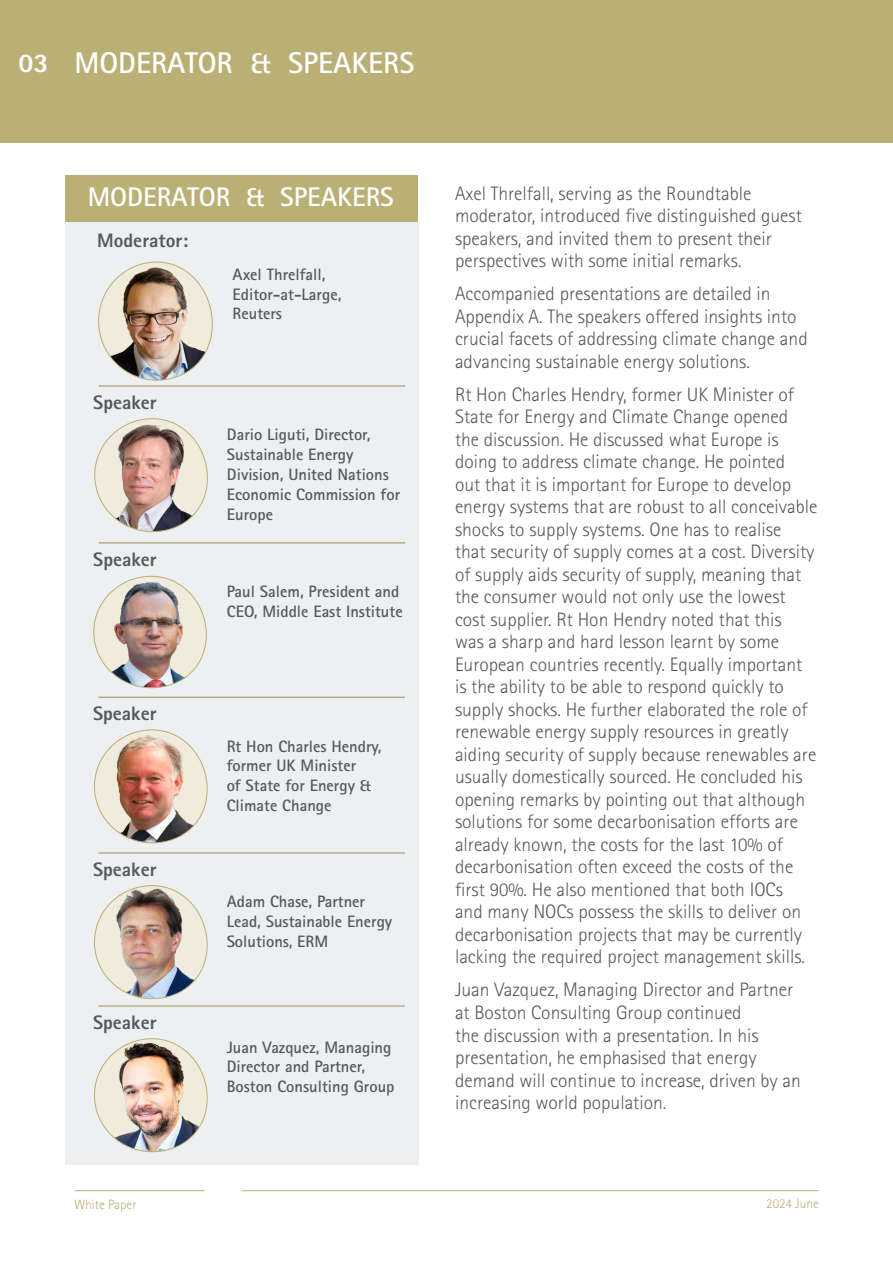
<style>
.page{position:relative;width:893px;height:1263px;background:#fff}
.page>*{position:absolute;margin:0;border:0;box-sizing:border-box;transform-origin:0 0}
.t1{font:700 30px "Rotis Sans Serif Std";color:#fff}
.t2{font:700 27px "Rotis Sans Serif Std";color:#fff}
.t3{font:800 27px "Rotis Sans Serif Std";color:#fff}
.t4{font:300 19.5px/22.5px "Rotis Sans Serif Std";color:#57585a}
.t5{font:800 19.5px "Rotis Sans Serif Std";color:#57585a}
.t6{font:700 16.5px/19.8px "Rotis Sans Serif Std";color:#57585a}
.t7{font:300 13.5px "Rotis Sans Serif Std";color:#baaf75}
</style>
<div class="page">
<div style="left:0;top:0;width:893px;height:143px;background:#baaf75"></div>
<div style="left:65px;top:175px;width:353px;height:47px;background:#baaf75"></div>
<div style="left:65px;top:222px;width:354px;height:942px;background:#edeff0"></div>
<img style="left:98px;top:261px;width:115px;height:120px">
<img style="left:96px;top:422px;width:111px;height:110px">
<hr style="left:99px;top:386px;width:306px;height:1px;background:#978d51">
<img style="left:95px;top:582px;width:111px;height:106px">
<hr style="left:99px;top:542px;width:306px;height:1px;background:#978d51">
<img style="left:94px;top:735px;width:113px;height:108px">
<hr style="left:99px;top:697px;width:306px;height:1px;background:#978d51">
<img style="left:94px;top:887px;width:113px;height:112px">
<hr style="left:99px;top:852px;width:306px;height:1px;background:#978d51">
<img style="left:94px;top:1043px;width:113px;height:109px">
<hr style="left:99px;top:1006px;width:306px;height:1px;background:#978d51">
<hr style="left:74px;top:1190px;width:131px;height:1px;background:#baaf75">
<hr style="left:242px;top:1190px;width:577px;height:1px;background:#baaf75">
<p class="t3" style="left:18px;top:46px;width:32px">03</p>
<p class="t1" style="left:74px;top:44px;width:341px">MODERATOR &amp; SPEAKERS</p>
<p class="t2" style="left:88px;top:179px;width:307px">MODERATOR &amp; SPEAKERS</p>
<p class="t5" style="left:97px;top:228px;width:92px">Moderator:</p>
<p class="t6" style="left:233px;top:264px;width:110px">Axel Threlfall,<br>Editor-at-Large,<br>Reuters</p>
<p class="t5" style="left:93px;top:390px;width:65px">Speaker</p>
<p class="t5" style="left:93px;top:547px;width:65px">Speaker</p>
<p class="t5" style="left:93px;top:701px;width:65px">Speaker</p>
<p class="t5" style="left:93px;top:857px;width:65px">Speaker</p>
<p class="t5" style="left:93px;top:1010px;width:65px">Speaker</p>
<p class="t6" style="left:227px;top:425px;width:175px">Dario Liguti, Director,<br>Sustainable Energy<br>Division, United Nations<br>Economic Commission for<br>Europe</p>
<p class="t6" style="left:227px;top:581px;width:177px">Paul Salem, President and<br>CEO, Middle East Institute</p>
<p class="t6" style="left:227px;top:736px;width:156px">Rt Hon Charles Hendry, former UK Minister<br>of State for Energy &amp;<br>Climate Change</p>
<p class="t6" style="left:227px;top:891px;width:167px">Adam Chase, Partner<br>Lead, Sustainable Energy<br>Solutions, ERM</p>
<p class="t6" style="left:227px;top:1037px;width:169px">Juan Vazquez, Managing<br>Director and Partner,<br>Boston Consulting Group</p>
<p class="t4" style="left:455px;top:182px;width:348px">Axel Threlfall, serving as the Roundtable moderator, introduced five distinguished guest speakers, and invited them to present their perspectives with some initial remarks.</p>
<p class="t4" style="left:455px;top:282px;width:354px">Accompanied presentations are detailed in Appendix A. The speakers offered insights into crucial facets of addressing climate change and advancing sustainable energy solutions.</p>
<p class="t4" style="left:455px;top:383px;width:364px">Rt Hon Charles Hendry, former UK Minister of State for Energy and Climate Change opened<br>the discussion. He discussed what Europe is doing to address climate change. He pointed<br>out that it is important for Europe to develop energy systems that are robust to all conceivable shocks to supply systems. One has to realise<br>that security of supply comes at a cost. Diversity of supply aids security of supply, meaning that the consumer would not only use the lowest cost supplier. Rt Hon Hendry noted that this<br>was a sharp and hard lesson learnt by some European countries recently. Equally important is the ability to be able to respond quickly to supply shocks. He further elaborated the role of renewable energy supply resources in greatly aiding security of supply because renewables are usually domestically sourced. He concluded his opening remarks by pointing out that although solutions for some decarbonisation efforts are already known, the costs for the last 10% of decarbonisation often exceed the costs of the first 90%. He also mentioned that both IOCs<br>and many NOCs possess the skills to deliver on decarbonisation projects that may be currently lacking the required project management skills.</p>
<p class="t4" style="left:455px;top:979px;width:347px">Juan Vazquez, Managing Director and Partner at Boston Consulting Group continued<br>the discussion with a presentation. In his presentation, he emphasised that energy demand will continue to increase, driven by an increasing world population.</p>
<p class="t7" style="left:74px;top:1197px;width:64px">White Paper</p>
<p class="t7" style="left:766px;top:1195px;width:54px">2024 June</p>
</div>
